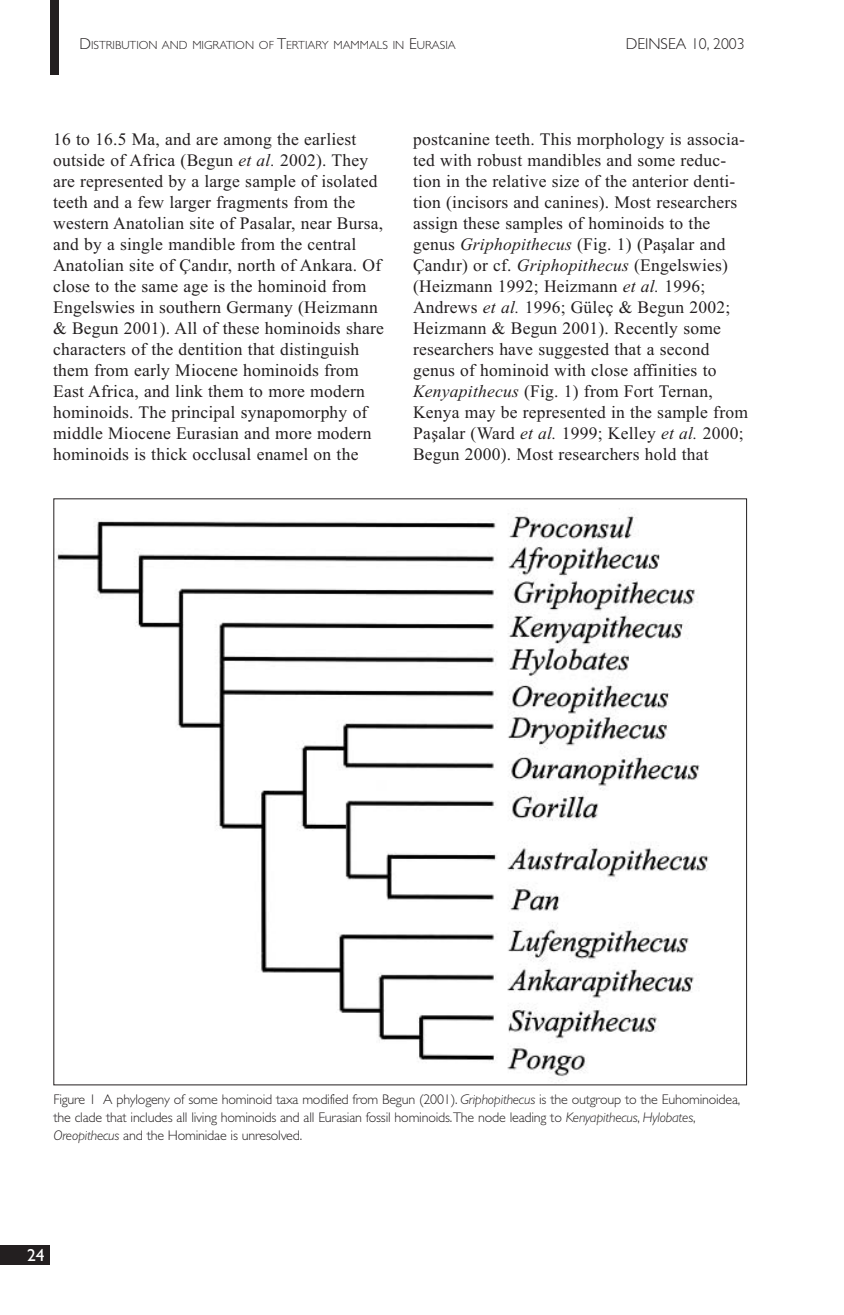
<style>
.page{position:relative;width:844px;height:1315px;background:#fff}
.page>*{position:absolute;margin:0;border:0;box-sizing:border-box;transform-origin:0 0}
.t1{font:17.5px/21px "Times";letter-spacing:.015em;color:#231f20}
.t2{font:17.5px "Gill Sans";color:#fff}
.t3{font:300 15.75px "Gill Sans";color:#231f20}
.t4{font:300 14px/17.5px "Gill Sans";letter-spacing:-.015em;color:#231f20}
.t5{font:300 11.9px "Gill Sans";color:#231f20}
.s1{font-size:15.75px}
.s2{font-style:italic}
</style>
<div class="page">
<div style="left:50px;top:0;width:9px;height:74px;background:#231f20"></div>
<div style="left:0;top:1245px;width:50px;height:20px;background:#231f20"></div>
<img style="left:57px;top:508px;width:652px;height:573px">
<p class="t5" style="left:79px;top:38px;width:377px"><span class="s1">D</span>ISTRIBUTION AND MIGRATION OF <span class="s1">T</span>ERTIARY MAMMALS IN <span class="s1">E</span>URASIA</p>
<p class="t3" style="left:625px;top:34px;width:120px">DEINSEA 10, 2003</p>
<p class="t1" style="left:53px;top:129px;width:332px">16 to 16.5 Ma, and are among the earliest outside of Africa (Begun <span class="s2">et al.</span> 2002). They are represented by a large sample of isolated teeth and a few larger fragments from the western Anatolian site of Pasalar, near Bursa, and by a single mandible from the central Anatolian site of Çandır, north of Ankara. Of close to the same age is the hominoid from Engelswies in southern Germany (Heizmann &amp; Begun 2001). All of these hominoids share characters of the dentition that distinguish them from early Miocene hominoids from East Africa, and link them to more modern hominoids. The principal synapomorphy of middle Miocene Eurasian and more modern hominoids is thick occlusal enamel on the</p>
<p class="t1" style="left:413px;top:129px;width:336px">postcanine teeth. This morphology is associa&shy;ted with robust mandibles and some reduc&shy;tion in the relative size of the anterior denti&shy;tion (incisors and canines). Most researchers assign these samples of hominoids to the genus <span class="s2">Griphopithecus</span> (Fig. 1) (Pa¸salar and Çandır) or cf. <span class="s2">Griphopithecus</span> (Engelswies) (Heizmann 1992; Heizmann <span class="s2">et al.</span> 1996; Andrews <span class="s2">et al.</span> 1996; Güleç &amp; Begun 2002; Heizmann &amp; Begun 2001). Recently some researchers have suggested that a second genus of hominoid with close affinities to <span class="s2">Kenyapithecus</span> (Fig. 1) from Fort Ternan, Kenya may be represented in the sample from Pa¸salar (Ward <span class="s2">et al.</span> 1999; Kelley <span class="s2">et al.</span> 2000; Begun 2000). Most researchers hold that</p>
<p class="t4" style="left:53px;top:1091px;width:688px">Figure 1 A phylogeny of some hominoid taxa modified from Begun (2001). <span class="s2">Griphopithecus</span> is the outgroup to the Euhominoidea, the clade that includes all living hominoids and all Eurasian fossil hominoids.The node leading to <span class="s2">Kenyapithecus</span>, <span class="s2">Hylobates</span>,<br><span class="s2">Oreopithecus</span> and the Hominidae is unresolved.</p>
<p class="t2" style="left:27px;top:1245px;width:19px">24</p>
</div>
